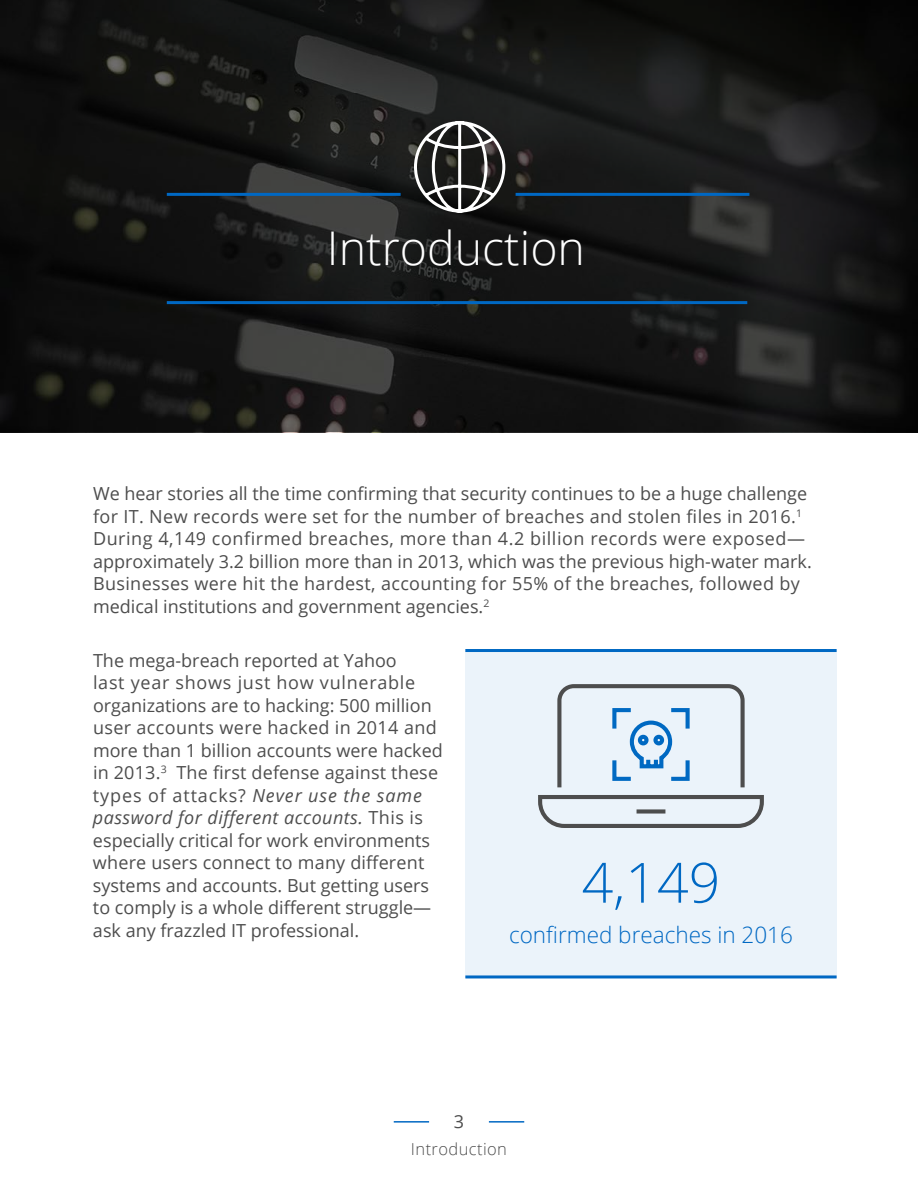
<style>
.page{position:relative;width:918px;height:1188px;background:#fff}
.page>*{position:absolute;margin:0;border:0;box-sizing:border-box;transform-origin:0 0}
.t1{font:300 55.5px "Open Sans";color:#0068c3}
.t2{font:300 46.5px "Open Sans";color:#fff}
.t3{font:300 22.5px "Open Sans";color:#0068c3}
.t4{font:18px/22.5px "Open Sans";color:#4d4d4d}
.t5{font:18px/22.5px "Open Sans";letter-spacing:.02em;color:#4d4d4d}
.t6{font:300 16.5px "Open Sans";letter-spacing:.025em;color:#4d4d4d}
.s1{font-style:italic}
</style>
<div class="page">
<div style="left:465px;top:649px;width:372px;height:328px;background:#ebf3fa"></div>
<svg style="left:538px;top:684px;width:226px;height:144px"></svg>
<hr style="left:465px;top:975px;width:372px;height:3px;background:#0068c3">
<hr style="left:465px;top:649px;width:372px;height:3px;background:#0068c3">
<svg style="left:0;top:0;width:918px;height:431px;background:#171717"></svg>
<hr style="left:489px;top:1121px;width:35px;height:2px;background:#0068c3">
<hr style="left:394px;top:1121px;width:35px;height:2px;background:#0068c3">
<hr style="left:167px;top:301px;width:580px;height:3px;background:#0068c3">
<hr style="left:516px;top:193px;width:233px;height:3px;background:#0068c3">
<hr style="left:167px;top:193px;width:234px;height:3px;background:#0068c3">
<svg style="left:413px;top:120px;width:94px;height:94px"></svg>
<h2 class="t2" style="left:327px;top:216px;width:260px">Introduction</h2>
<p class="t5" style="left:93px;top:482px;width:720px">We hear stories all the time confirming that security continues to be a huge challenge for IT. New records were set for the number of breaches and stolen files in 2016.<sup>1<br></sup>During 4,149 confirmed breaches, more than 4.2 billion records were exposed— approximately 3.2 billion more than in 2013, which was the previous high-water mark.<br>Businesses were hit the hardest, accounting for 55% of the breaches, followed by medical institutions and government agencies.<sup>2</sup></p>
<p class="t4" style="left:93px;top:648px;width:351px">The mega-breach reported at Yahoo<br>last year shows just how vulnerable organizations are to hacking: 500 million user accounts were hacked in 2014 and more than 1 billion accounts were hacked in 2013.<sup>3</sup> The first defense against these types of attacks? <span class="s1">Never use the same password for different accounts.</span> This is especially critical for work environments where users connect to many different systems and accounts. But getting users to comply is a whole different struggle— ask any frazzled IT professional.</p>
<h1 class="t1" style="left:582px;top:845px;width:140px">4,149</h1>
<p class="t3" style="left:509px;top:920px;width:285px">confirmed breaches in 2016</p>
<p class="t4" style="left:454px;top:1110px;width:12px">3</p>
<p class="t6" style="left:411px;top:1137px;width:98px">Introduction</p>
</div>
